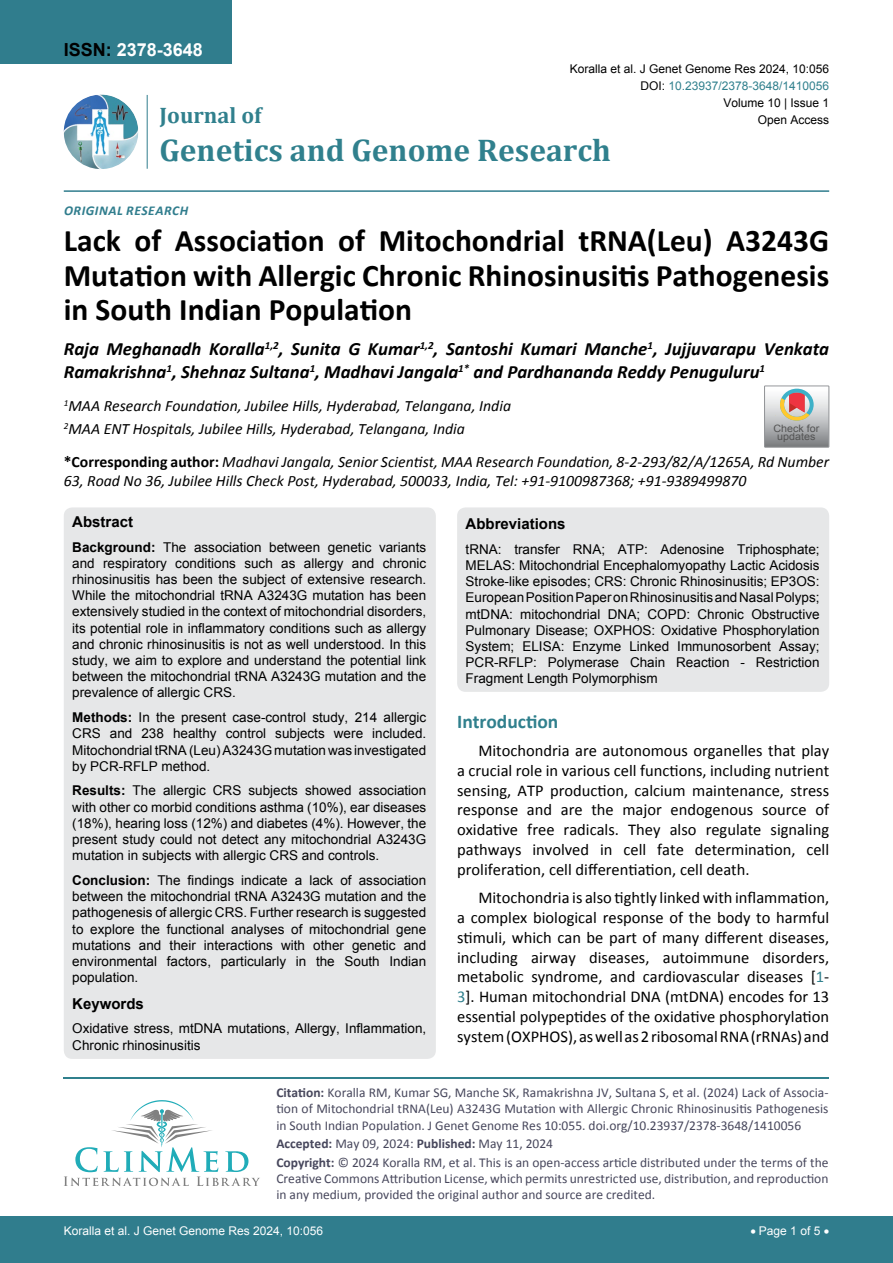
<style>
.page{position:relative;width:893px;height:1263px;background:#fff}
.page>*{position:absolute;margin:0;border:0;box-sizing:border-box;transform-origin:0 0}
.t1{font:700 31.5px/34.5px "Calibri";color:#000;text-align:justify}
.t2{font:700 31.5px "Cambria";color:#30808d}
.t3{font:700 22.5px "Cambria";color:#30808d}
.t4{font:700 19.5px "Calibri";color:#30808d}
.t5{font:italic 700 18.75px/22.5px "Calibri";color:#000}
.t6{font:700 18px "Arial";color:#fff}
.t7{font:16.5px/19.8px "Calibri";color:#000;text-align:justify}
.t8{font:italic 15.75px/23.1px "Calibri";color:#000}
.t9{font:700 15px "Arial";color:#000}
.t10{font:13.5px/16.2px "Arial";color:#000;text-align:justify}
.t11{font:13.5px/16.2px "Calibri";color:#47475c}
.t12{font:italic 700 13.5px "Calibri";letter-spacing:.04em;color:#307d8d}
.t13{font:12px "Arial";color:#000}
.t14{font:12px "Arial";color:#fff}
.t15{font:12px "Arial";color:#30808d}
.t16{font:10.2px/8.7px "Arial";color:#535353;text-align:center;scale:1.06 1}
.s1{color:#000}
.s2{font-weight:700;font-style:normal}
.s3{font-weight:700}
.s4{color:#30808d}
</style>
<div class="page">
<hr style="left:64px;top:1077px;width:765px;height:1px;background:#30808d">
<svg style="left:64px;top:1100px;width:196px;height:86px"></svg>
<div style="left:0;top:0;width:231px;height:64px;background:#307d8d"></div>
<img style="left:64px;top:95px;width:74px;height:74px;border-radius:37px">
<hr style="left:147px;top:95px;width:1px;height:74px;background:#307d8d">
<hr style="left:64px;top:190px;width:765px;height:2px;background:#307d8d">
<div style="left:0;top:1217px;width:893px;height:46px;background:#307d8d"></div>
<svg style="left:764px;top:386px;width:65px;height:61px"></svg>
<div style="left:64px;top:507px;width:372px;height:552px;background:#e6e7e8;border-radius:9px"></div>
<div style="left:457px;top:507px;width:372px;height:185px;background:#e6e7e8;border-radius:9px"></div>
<h3 class="t6" style="left:64px;top:38px;width:141px"><span class="s1">ISSN:</span> 2378-3648</h3>
<p class="t13" style="left:570px;top:60px;width:261px">Koralla et al. J Genet Genome Res 2024, 10:056</p>
<p class="t13" style="left:723px;top:95px;width:107px">Volume 10 | Issue 1</p>
<p class="t15" style="left:640px;top:78px;width:190px"><span class="s1">DOI:</span> 10.23937/2378-3648/1410056</p>
<h2 class="t3" style="left:160px;top:100px;width:103px">Journal of</h2>
<h1 class="t2" style="left:160px;top:128px;width:453px">Genetics and Genome Research</h1>
<p class="t13" style="left:758px;top:112px;width:73px">Open Access</p>
<p class="t12" style="left:64px;top:202px;width:126px">Original Research</p>
<h1 class="t1" style="left:64px;top:223px;width:767px">Lack of Association of Mitochondrial tRNA(Leu) A3243G Mutation with Allergic Chronic Rhinosinusitis Pathogenesis in South Indian Population</h1>
<h3 class="t5" style="left:64px;top:338px;width:767px">Raja Meghanadh Koralla<sup>1,2</sup>, Sunita G Kumar<sup>1,2</sup>, Santoshi Kumari Manche<sup>1</sup>, Jujjuvarapu Venkata<br>Ramakrishna<sup>1</sup>, Shehnaz Sultana<sup>1</sup>, Madhavi Jangala<sup>1*</sup> and Pardhananda Reddy Penuguluru<sup>1</sup></h3>
<p class="t8" style="left:64px;top:394px;width:449px"><sup>1</sup>MAA Research Foundation, Jubilee Hills, Hyderabad, Telangana, India<br><sup>2</sup>MAA ENT Hospitals, Jubilee Hills, Hyderabad, Telangana, India</p>
<p class="t16" style="left:773px;top:424px;width:45px">Check for updates</p>
<p class="t8" style="left:64px;top:452px;width:767px;line-height:18.9px"><span class="s2">*Corresponding author:</span> Madhavi Jangala, Senior Scientist, MAA Research Foundation, 8-2-293/82/A/1265A, Rd Number<br>63, Road No 36, Jubilee Hills Check Post, Hyderabad, 500033, India, Tel: +91-9100987368; +91-9389499870</p>
<p class="t9" style="left:72px;top:512px;width:62px">Abstract</p>
<p class="t10" style="left:72px;top:539px;width:356px"><span class="s3">Background:</span> The association between genetic variants and respiratory conditions such as allergy and chronic rhinosinusitis has been the subject of extensive research.<br>While the mitochondrial tRNA A3243G mutation has been extensively studied in the context of mitochondrial disorders, its potential role in inflammatory conditions such as allergy and chronic rhinosinusitis is not as well understood. In this study, we aim to explore and understand the potential link between the mitochondrial tRNA A3243G mutation and the prevalence of allergic CRS.</p>
<p class="t10" style="left:72px;top:709px;width:355px"><span class="s3">Methods:</span> In the present case-control study, 214 allergic CRS and 238 healthy control subjects were included.<br>Mitochondrial tRNA (Leu) A3243G mutation was investigated by PCR-RFLP method.</p>
<p class="t10" style="left:72px;top:783px;width:356px"><span class="s3">Results:</span> The allergic CRS subjects showed association with other co morbid conditions asthma (10%), ear diseases (18%), hearing loss (12%) and diabetes (4%). However, the present study could not detect any mitochondrial A3243G mutation in subjects with allergic CRS and controls.</p>
<p class="t10" style="left:72px;top:872px;width:356px"><span class="s3">Conclusion:</span> The findings indicate a lack of association between the mitochondrial tRNA A3243G mutation and the pathogenesis of allergic CRS. Further research is suggested to explore the functional analyses of mitochondrial gene mutations and their interactions with other genetic and environmental factors, particularly in the South Indian population.</p>
<p class="t9" style="left:72px;top:993px;width:73px">Keywords</p>
<p class="t10" style="left:72px;top:1021px;width:355px">Oxidative stress, mtDNA mutations, Allergy, Inflammation,<br>Chronic rhinosinusitis</p>
<p class="t9" style="left:466px;top:514px;width:102px">Abbreviations</p>
<p class="t10" style="left:466px;top:541px;width:356px">tRNA: transfer RNA; ATP: Adenosine Triphosphate; MELAS: Mitochondrial Encephalomyopathy Lactic Acidosis Stroke-like episodes; CRS: Chronic Rhinosinusitis; EP3OS:<br>European Position Paper on Rhinosinusitis and Nasal Polyps; mtDNA: mitochondrial DNA; COPD: Chronic Obstructive Pulmonary Disease; OXPHOS: Oxidative Phosphorylation System; ELISA: Enzyme Linked Immunosorbent Assay; PCR-RFLP: Polymerase Chain Reaction - Restriction Fragment Length Polymorphism</p>
<h3 class="t4" style="left:457px;top:709px;width:103px">Introduction</h3>
<p class="t7" style="left:457px;top:741px;width:374px;text-indent:21px">Mitochondria are autonomous organelles that play a crucial role in various cell functions, including nutrient sensing, ATP production, calcium maintenance, stress response and are the major endogenous source of oxidative free radicals. They also regulate signaling pathways involved in cell fate determination, cell proliferation, cell differentiation, cell death.</p>
<p class="t7" style="left:457px;top:888px;width:374px;text-indent:21px">Mitochondria is also tightly linked with inflammation, a complex biological response of the body to harmful stimuli, which can be part of many different diseases, including airway diseases, autoimmune disorders, metabolic syndrome, and cardiovascular diseases [<span class="s4">1</span>- <span class="s4">3</span>]. Human mitochondrial DNA (mtDNA) encodes for 13 essential polypeptides of the oxidative phosphorylation system (OXPHOS), as well as 2 ribosomal RNA (rRNAs) and</p>
<p class="t11" style="left:276px;top:1084px;width:554px;text-align:justify"><span class="s3">Citation:</span> Koralla RM, Kumar SG, Manche SK, Ramakrishna JV, Sultana S, et al. (2024) Lack of Associa&shy;tion of Mitochondrial tRNA(Leu) A3243G Mutation with Allergic Chronic Rhinosinusitis Pathogenesis in South Indian Population. J Genet Genome Res 10:055. doi.org/10.23937/2378-3648/1410056</p>
<p class="t11" style="left:276px;top:1134px;width:554px;line-height:18.6px"><span class="s3">Accepted:</span> May 09, 2024: <span class="s3">Published:</span> May 11, 2024<br><span class="s3">Copyright:</span> © 2024 Koralla RM, et al. This is an open-access article distributed under the terms of the</p>
<p class="t11" style="left:276px;top:1170px;width:554px">Creative Commons Attribution License, which permits unrestricted use, distribution, and reproduction in any medium, provided the original author and source are credited.</p>
<p class="t14" style="left:64px;top:1223px;width:261px">Koralla et al. J Genet Genome Res 2024, 10:056</p>
<p class="t14" style="left:750px;top:1223px;width:80px">• Page 1 of 5 •</p>
</div>
